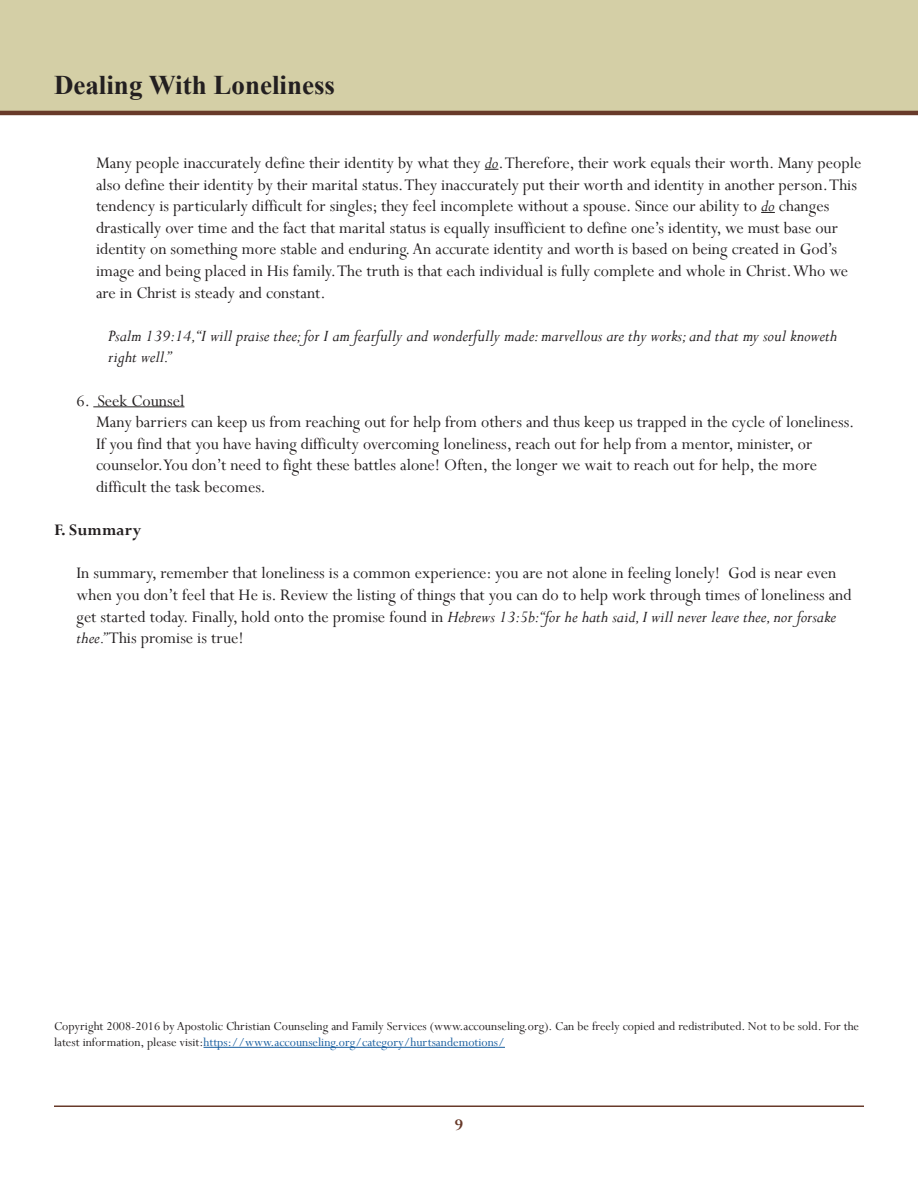
<style>
.page{position:relative;width:918px;height:1188px;background:#fff}
.page>*{position:absolute;margin:0;border:0;box-sizing:border-box;transform-origin:0 0}
.t1{font:700 27px "Times New Roman";color:#231f20}
.Main_Body{font:18px/21.6px "Perpetua";color:#231f20}
.Scripture{font:italic 18px/21.6px "Perpetua";color:#231f20}
.Sub_Headers__A__B__C{font:700 18px "Perpetua";color:#231f20}
.t2{font:700 18px "Perpetua";color:#683a2a}
.Endnote_Text{font:13.5px/16.2px "Perpetua";color:#231f20}
.s1{font-style:italic}
.s2{color:#175d9e}
</style>
<div class="page">
<div style="left:0;top:0;width:918px;height:113px;background:#d4cfa6"></div>
<hr style="left:54px;top:1106px;width:810px;height:1px;background:#683a2a">
<hr style="left:0;top:111px;width:918px;height:4px;background:#683a2a">
<svg style="left:485px;top:169px;width:13px;height:1px"></svg>
<svg style="left:761px;top:212px;width:14px;height:1px"></svg>
<hr style="left:93px;top:406px;width:91px;height:1px;background:#231f20">
<hr style="left:204px;top:1047px;width:301px;height:1px;background:#175d9e">
<h1 class="t1" style="left:54px;top:66px;width:283px">Dealing With Loneliness</h1>
<p class="Main_Body" style="left:96px;top:152px;width:767px">Many people inaccurately define their identity by what they <span class="s1">do</span>. Therefore, their work equals their worth. Many people also define their identity by their marital status. They inaccurately put their worth and identity in another person. This tendency is particularly difficult for singles; they feel incomplete without a spouse. Since our ability to <span class="s1">do</span> changes drastically over time and the fact that marital status is equally insufficient to define one’s identity, we must base our identity on something more stable and enduring. An accurate identity and worth is based on being created in God’s image and being placed in His family. The truth is that each individual is fully complete and whole in Christ. Who we are in Christ is steady and constant.</p>
<p class="Scripture" style="left:108px;top:324px;width:731px">Psalm 139:14,“I will praise thee; for I am fearfully and wonderfully made: marvellous are thy works; and that my soul knoweth right well.”</p>
<p class="Main_Body" style="left:76px;top:389px;width:110px">6. Seek Counsel</p>
<p class="Main_Body" style="left:96px;top:411px;width:760px">Many barriers can keep us from reaching out for help from others and thus keep us trapped in the cycle of loneliness.<br>If you find that you have having difficulty overcoming loneliness, reach out for help from a mentor, minister, or counselor. You don’t need to fight these battles alone! Often, the longer we wait to reach out for help, the more difficult the task becomes.</p>
<p class="Sub_Headers__A__B__C" style="left:54px;top:519px;width:89px">F. Summary</p>
<p class="Main_Body" style="left:76px;top:562px;width:777px">In summary, remember that loneliness is a common experience: you are not alone in feeling lonely! God is near even when you don’t feel that He is. Review the listing of things that you can do to help work through times of loneliness and get started today. Finally, hold onto the promise found in <span class="s1">Hebrews 13:5b:“for he hath said, I will never leave thee, nor forsake thee.”</span> This promise is true!</p>
<p class="Endnote_Text" style="left:54px;top:1018px;width:807px">Copyright 2008-2016 by Apostolic Christian Counseling and Family Services (www.accounseling.org). Can be freely copied and redistributed. Not to be sold. For the latest information, please visit:<span class="s2">https://www.accounseling.org/category/hurtsandemotions/</span></p>
<p class="t2" style="left:455px;top:1114px;width:10px">9</p>
</div>
